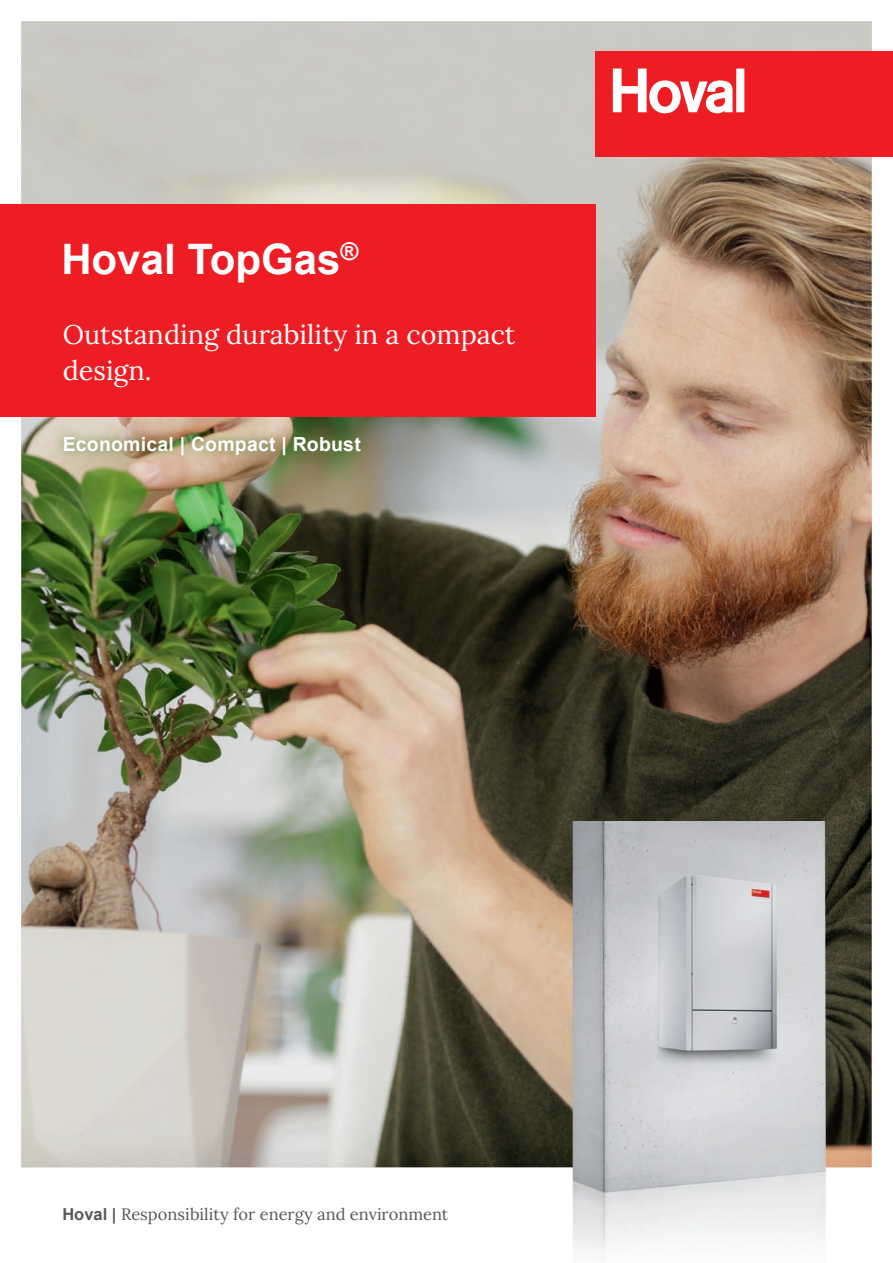
<style>
.page{position:relative;width:893px;height:1263px;background:#fff}
.page>*{position:absolute;margin:0;border:0;box-sizing:border-box;transform-origin:0 0}
.t1{font:700 42px "Arial";color:#fff}
.t2{font:27px/36px "Lora";color:#fff}
.t3{font:700 19.5px "Arial";letter-spacing:.01em;color:#fff}
.t4{font:16.5px "Lora";color:#57585a}
.s1{font-family:"Arial";font-weight:700}
</style>
<div class="page">
<img style="left:21px;top:21px;width:851px;height:1146px">
<svg style="left:52px;top:426px;width:319px;height:40px;background:#a39a77"></svg>
<div style="left:595px;top:51px;width:298px;height:105px;background:#ee1d23"></div>
<svg style="left:613px;top:69px;width:131px;height:44px"></svg>
<div style="left:0;top:204px;width:595px;height:213px;background:#ee1d23"></div>
<img style="left:561px;top:821px;width:272px;height:435px">
<h1 class="t1" style="left:61px;top:230px;width:299px">Hoval TopGas<sup>®</sup></h1>
<h2 class="t2" style="left:63px;top:314px;width:454px">Outstanding durability in a compact design.</h2>
<p class="t3" style="left:63px;top:431px;width:300px">Economical | Compact | Robust</p>
<p class="t4" style="left:62px;top:1202px;width:387px"><span class="s1">Hoval |</span> Responsibility for energy and environment</p>
</div>
